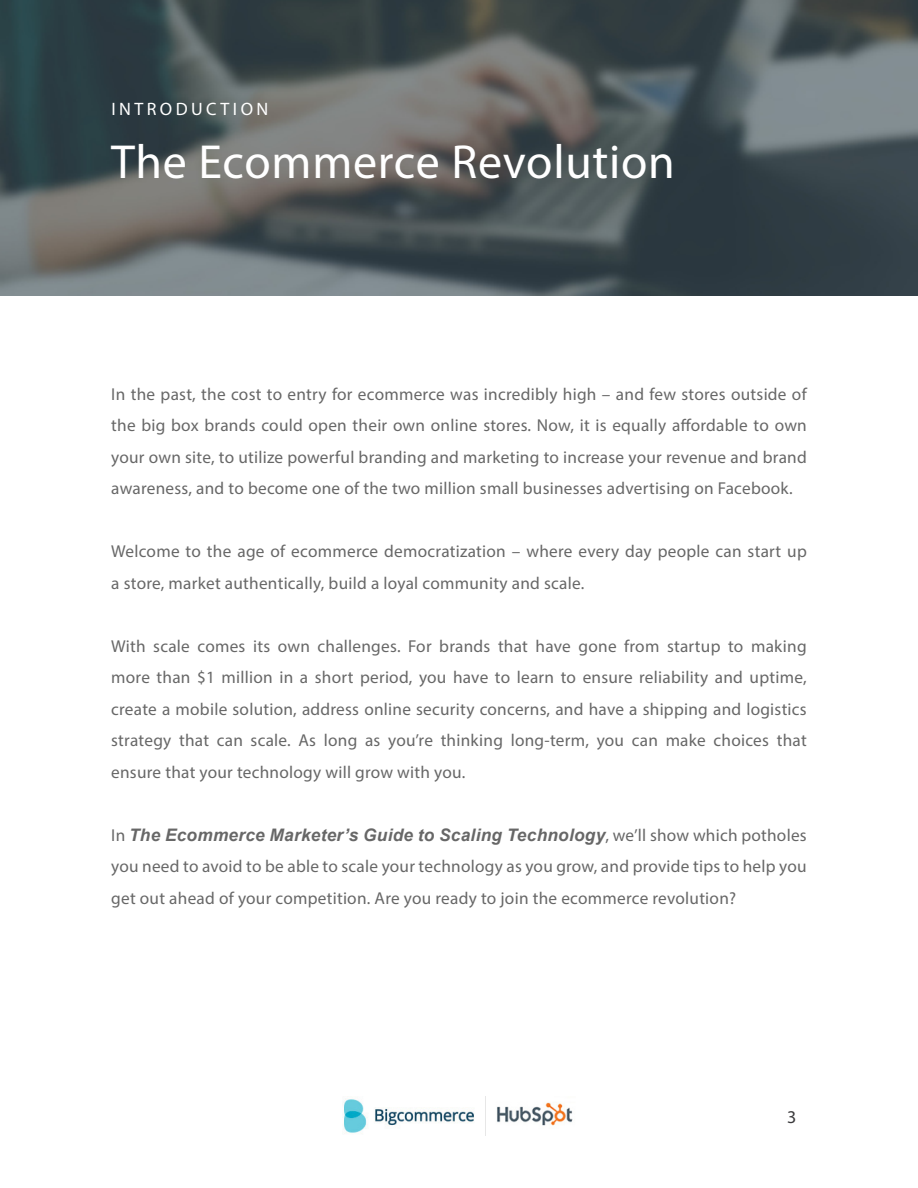
<style>
.page{position:relative;width:918px;height:1188px;background:#fff}
.page>*{position:absolute;margin:0;border:0;box-sizing:border-box;transform-origin:0 0}
.t1{font:48px "Myriad Pro";letter-spacing:.015em;color:#fff}
.t2{font:18px "Myriad Pro";letter-spacing:.19em;color:#fff}
.t3{font:18px "Myriad Pro";color:#3b3a3c}
.t4{font:17.25px/31.5px "Myriad Pro";letter-spacing:.015em;color:#676767;text-align:justify}
.t5{font:italic 700 17.25px "Arial";letter-spacing:.015em;color:#676767}
.s1{font-family:"Myriad Pro";font-weight:400;font-style:normal}
</style>
<div class="page">
<img style="left:344px;top:1097px;width:229px;height:38px">
<img style="left:0;top:0;width:918px;height:296px">
<p class="t2" style="left:111px;top:98px;width:158px">INTRODUCTION</p>
<h1 class="t1" style="left:111px;top:132px;width:565px">The Ecommerce Revolution</h1>
<p class="t4" style="left:111px;top:378px;width:697px">In the past, the cost to entry for ecommerce was incredibly high – and few stores outside of the big box brands could open their own online stores. Now, it is equally affordable to own your own site, to utilize powerful branding and marketing to increase your revenue and brand awareness, and to become one of the two million small businesses advertising on Facebook.</p>
<p class="t4" style="left:111px;top:535px;width:697px">Welcome to the age of ecommerce democratization – where every day people can start up a store, market authentically, build a loyal community and scale.</p>
<p class="t4" style="left:111px;top:630px;width:697px">With scale comes its own challenges. For brands that have gone from startup to making more than $1 million in a short period, you have to learn to ensure reliability and uptime, create a mobile solution, address online security concerns, and have a shipping and logistics strategy that can scale. As long as you’re thinking long-term, you can make choices that ensure that your technology will grow with you.</p>
<p class="t5" style="left:111px;top:823px;width:697px"><span class="s1">In</span> The Ecommerce Marketer’s Guide to Scaling Technology<span class="s1">, we’ll show which potholes</span></p>
<p class="t4" style="left:111px;top:850px;width:697px">you need to avoid to be able to scale your technology as you grow, and provide tips to help you get out ahead of your competition. Are you ready to join the ecommerce revolution?</p>
<p class="t3" style="left:787px;top:1106px;width:11px">3</p>
</div>
